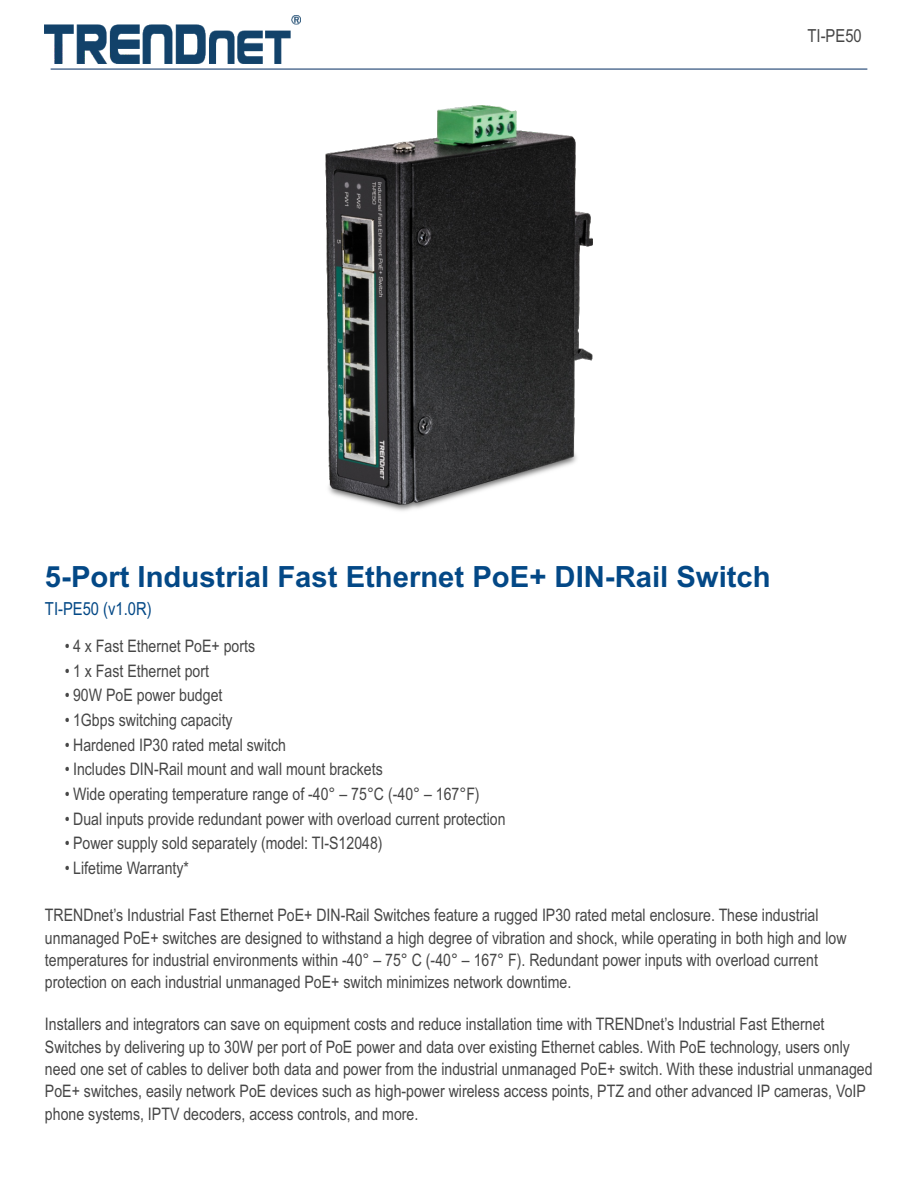
<style>
.page{position:relative;width:918px;height:1188px;background:#fff}
.page>*{position:absolute;margin:0;border:0;box-sizing:border-box;transform-origin:0 0}
.t1{font:700 29.25px "Arial";color:#034886}
.t2{font:18px "Arial Narrow";color:#034886}
.t3{font:18px "Arial Narrow";color:#464646}
.t4{font:17.25px/22.4px "Arial Narrow";color:#464646}
</style>
<div class="page">
<hr style="left:51px;top:68px;width:816px;height:2px;background:#32537e">
<img style="left:325px;top:106px;width:268px;height:405px">
<img style="left:45px;top:16px;width:255px;height:48px">
<p class="t3" style="left:808px;top:28px;width:56px">TI-PE50</p>
<h1 class="t1" style="left:45px;top:566px;width:727px">5-Port Industrial Fast Ethernet PoE+ DIN-Rail Switch</h1>
<p class="t2" style="left:45px;top:602px;width:108px">TI-PE50 (v1.0R)</p>
<p class="t4" style="left:65px;top:636px;width:192px">• 4 x Fast Ethernet PoE+ ports</p>
<p class="t4" style="left:65px;top:661px;width:146px">• 1 x Fast Ethernet port</p>
<p class="t4" style="left:65px;top:686px;width:159px">• 90W PoE power budget</p>
<p class="t4" style="left:65px;top:710px;width:169px">• 1Gbps switching capacity</p>
<p class="t4" style="left:65px;top:735px;width:223px">• Hardened IP30 rated metal switch</p>
<p class="t4" style="left:65px;top:760px;width:320px">• Includes DIN-Rail mount and wall mount brackets</p>
<p class="t4" style="left:65px;top:784px;width:416px">• Wide operating temperature range of -40° – 75°C (-40° – 167°F)</p>
<p class="t4" style="left:65px;top:809px;width:442px">• Dual inputs provide redundant power with overload current protection</p>
<p class="t4" style="left:65px;top:834px;width:319px">• Power supply sold separately (model: TI-S12048)</p>
<p class="t4" style="left:65px;top:858px;width:126px">• Lifetime Warranty*</p>
<p class="t4" style="left:45px;top:905px;width:803px">TRENDnet’s Industrial Fast Ethernet PoE+ DIN-Rail Switches feature a rugged IP30 rated metal enclosure. These industrial unmanaged PoE+ switches are designed to withstand a high degree of vibration and shock, while operating in both high and low temperatures for industrial environments within -40° – 75° C (-40° – 167° F). Redundant power inputs with overload current protection on each industrial unmanaged PoE+ switch minimizes network downtime.</p>
<p class="t4" style="left:45px;top:1015px;width:829px">Installers and integrators can save on equipment costs and reduce installation time with TRENDnet’s Industrial Fast Ethernet Switches by delivering up to 30W per port of PoE power and data over existing Ethernet cables. With PoE technology, users only need one set of cables to deliver both data and power from the industrial unmanaged PoE+ switch. With these industrial unmanaged PoE+ switches, easily network PoE devices such as high-power wireless access points, PTZ and other advanced IP cameras, VoIP phone systems, IPTV decoders, access controls, and more.</p>
</div>
